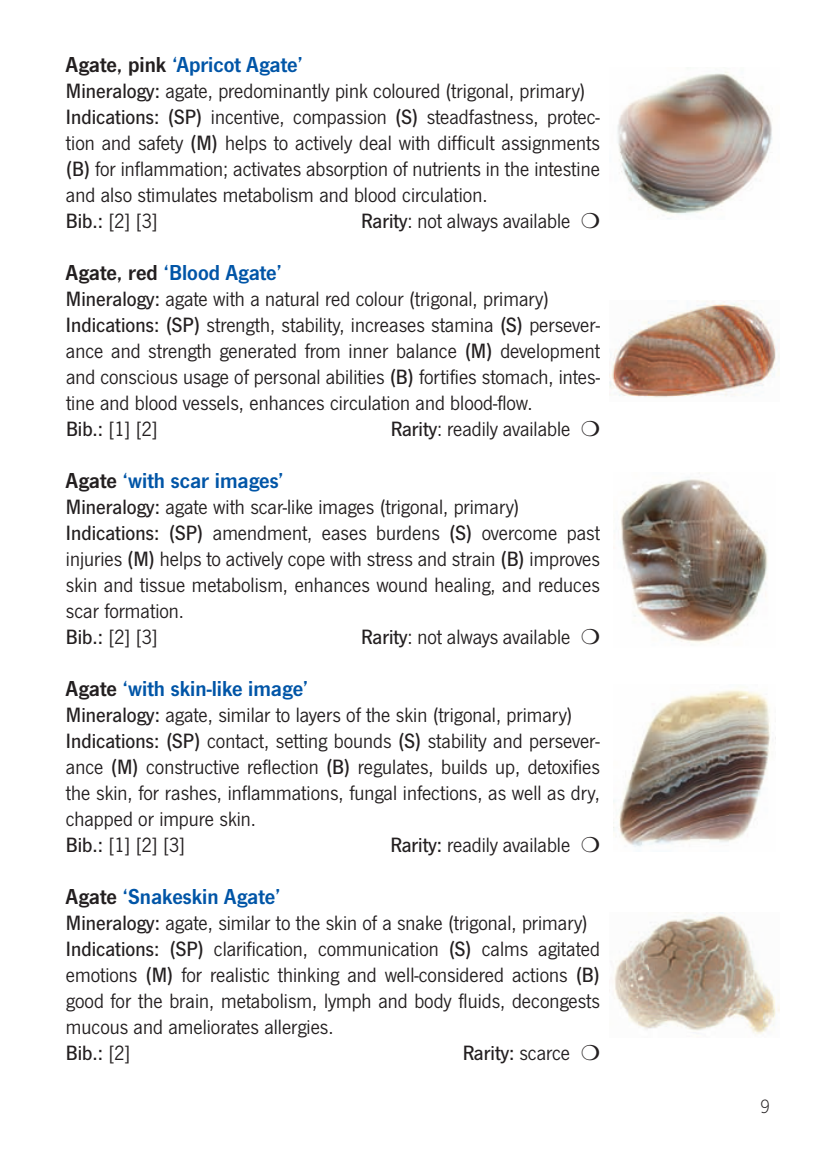
<style>
.page{position:relative;width:829px;height:1166px;background:#fff}
.page>*{position:absolute;margin:0;border:0;box-sizing:border-box;transform-origin:0 0}
.t1{font:600 22.5px "News Gothic T";color:#0155a7}
.t2{font:21.5px/26px "News Gothic T";color:#231f20}
.t3{font:500 21.5px "News Gothic T";color:#231f20}
.t4{font:300 20px "News Gothic T";color:#231f20}
.s1{color:#231f20}
.s2{font-weight:500}
.s3{font-weight:400}
</style>
<div class="page">
<img style="left:609px;top:71px;width:171px;height:963px">
<p class="t1" style="left:66px;top:57px;width:238px"><span class="s1">Agate, pink</span> ‘Apricot Agate’</p>
<p class="t2" style="left:66px;top:80px;width:535px"><span class="s2">Mineralogy:</span> agate, predominantly pink coloured (trigonal, primary)<br><span class="s2">Indications: (SP)</span> incentive, compassion <span class="s2">(S)</span> steadfastness, protec&shy;tion and safety <span class="s2">(M)</span> helps to actively deal with difficult assignments <span class="s2">(B)</span> for inflammation; activates absorption of nutrients in the intestine and also stimulates metabolism and blood circulation.<br><span class="s2">Bib.:</span> [2] [3]</p>
<p class="t2" style="left:361px;top:210px;width:240px"><span class="s2">Rarity</span>: not always available ❍</p>
<p class="t1" style="left:66px;top:265px;width:217px"><span class="s1">Agate, red</span> ‘Blood Agate’</p>
<p class="t2" style="left:66px;top:288px;width:535px"><span class="s2">Mineralogy:</span> agate with a natural red colour (trigonal, primary)<br><span class="s2">Indications: (SP)</span> strength, stability, increases stamina <span class="s2">(S)</span> persever&shy;ance and strength generated from inner balance <span class="s2">(M)</span> development and conscious usage of personal abilities <span class="s2">(B)</span> fortifies stomach, intes&shy;tine and blood vessels, enhances circulation and blood-flow.<br><span class="s2">Bib.:</span> [1] [2]</p>
<p class="t2" style="left:390px;top:418px;width:211px"><span class="s2">Rarity</span>: readily available ❍</p>
<p class="t1" style="left:66px;top:473px;width:219px"><span class="s1">Agate</span> ‘with scar images’</p>
<p class="t2" style="left:66px;top:496px;width:535px"><span class="s2">Mineralogy:</span> agate with scar-like images (trigonal, primary)<br><span class="s2">Indications: (SP)</span> amendment, eases burdens <span class="s2">(S)</span> overcome past injuries <span class="s2">(M)</span> helps to actively cope with stress and strain <span class="s2">(B)</span> improves skin and tissue metabolism, enhances wound healing, and reduces scar formation.<br><span class="s2">Bib.:</span> [2] [3]</p>
<p class="t2" style="left:361px;top:626px;width:240px"><span class="s2">Rarity</span>: not always available ❍</p>
<p class="t1" style="left:66px;top:681px;width:244px"><span class="s1">Agate</span> ‘with skin-like image’</p>
<p class="t2" style="left:66px;top:704px;width:535px"><span class="s2">Mineralogy:</span> agate, similar to layers of the skin (trigonal, primary)<br><span class="s2">Indications: (SP)</span> contact, setting bounds <span class="s2">(S)</span> stability and persever&shy;ance <span class="s2">(M)</span> constructive reflection <span class="s2">(B)</span> regulates, builds up, de toxifies the skin, for rashes, inflammations, fungal infections, as well as dry, chapped or impure skin.<br><span class="s2">Bib.:</span> [1] [2] [3]</p>
<p class="t2" style="left:390px;top:834px;width:211px"><span class="s2">Rarity:</span> readily available ❍</p>
<p class="t1" style="left:66px;top:889px;width:216px"><span class="s1">Agate</span> ‘Snakeskin Agate’</p>
<p class="t2" style="left:66px;top:912px;width:535px"><span class="s2">Mineralogy:</span> agate, similar to the skin of a snake (trigonal, primary)<br><span class="s2">Indications: (SP)</span> clarification, communication <span class="s2">(S)</span> calms agitated emotions <span class="s2">(M)</span> for realistic thinking and well-considered actions <span class="s2">(B) </span>good for the brain, metabolism, lymph and body fluids, decongests mucous and ameliorates allergies.<br><span class="s2">Bib.:</span> [2]</p>
<p class="t3" style="left:462px;top:1046px;width:139px">Rarity: <span class="s3">scarce</span> ❍</p>
<p class="t4" style="left:760px;top:1099px;width:11px">9</p>
</div>
